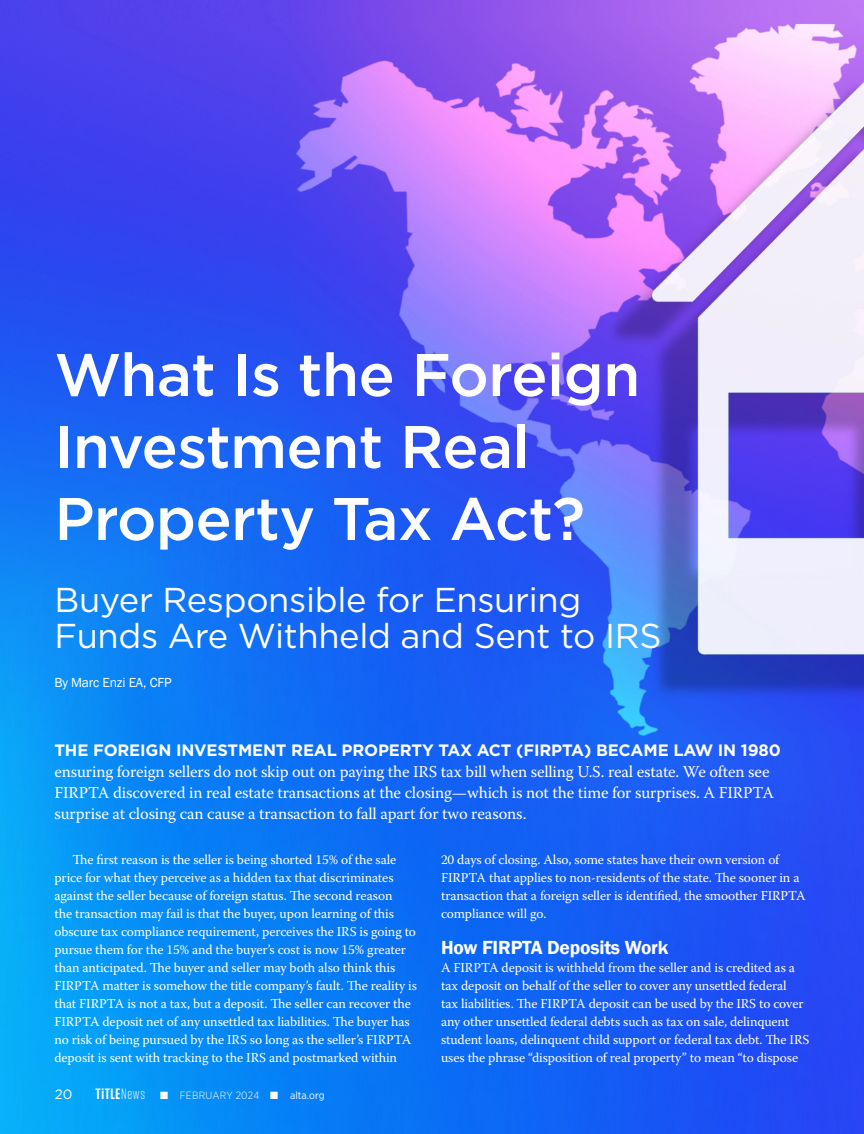
<style>
.page{position:relative;width:864px;height:1134px;background:#fff}
.page>*{position:absolute;margin:0;border:0;box-sizing:border-box;transform-origin:0 0}
.Text{font:500 60px/72px "Gotham";letter-spacing:-.01em;color:#fff}
.Text-2{font:34.5px/36px "Gotham";letter-spacing:-.01em;color:#fff}
.B_Article_Subhed{font:600 19.5px "Franklin Gothic";letter-spacing:-.01em;color:#fff}
.Feature_1st_Graph{font:16.5px/21px "Warnock Pro";letter-spacing:-.01em;color:#fff}
.Text-3{font:13.5px/18px "Warnock Pro";letter-spacing:-.01em;color:#fff}
.Text_No_Indent{font:13.5px/18px "Warnock Pro";letter-spacing:-.01em;color:#fff}
.Feature_byline{font:13.5px "Franklin Gothic";letter-spacing:-.01em;color:#fff}
.t1{font:13.5px "Gotham";color:#fff}
.t2{font:300 10.5px "Gotham Narrow";letter-spacing:.02em;color:#fff}
.s1{font-family:"Gotham";font-weight:700}
.s2{font-family:"Tungsten";font-weight:600;font-size:15px}
.s3{font-family:"Tungsten";font-weight:600;font-size:15.15px}
.s4{font-family:"Tungsten";font-size:15px}
.s5{font-weight:400}
</style>
<div class="page">
<img style="left:0;top:0;width:864px;height:1134px">
<p class="Text" style="left:54px;top:338px;width:587px">What Is the Foreign<br>Investment Real<br>Property Tax Act?</p>
<p class="Text-2" style="left:54px;top:581px;width:609px">Buyer Responsible for Ensuring<br>Funds Are Withheld and Sent to IRS</p>
<p class="Feature_byline" style="left:54px;top:674px;width:119px">By Marc Enzi EA, CFP</p>
<p class="Feature_1st_Graph" style="left:54px;top:740px;width:728px"><span class="s1">THE FOREIGN INVESTMENT REAL PROPERTY TAX ACT (FIRPTA) BECAME LAW IN 1980 </span>ensuring foreign sellers do not skip out on paying the IRS tax bill when selling U.S. real estate. We often see FIRPTA discovered in real estate transactions at the closing—which is not the time for surprises. A FIRPTA surprise at closing can cause a transaction to fall apart for two reasons.</p>
<p class="Text-3" style="left:54px;top:850px;width:364px;text-indent:18px">The first reason is the seller is being shorted 15% of the sale price for what they perceive as a hidden tax that discriminates against the seller because of foreign status. The second reason<br>the transaction may fail is that the buyer, upon learning of this obscure tax compliance requirement, perceives the IRS is going to pursue them for the 15% and the buyer’s cost is now 15% greater than anticipated. The buyer and seller may both also think this FIRPTA matter is somehow the title company’s fault. The reality is that FIRPTA is not a tax, but a deposit. The seller can recover the FIRPTA deposit net of any unsettled tax liabilities. The buyer has no risk of being pursued by the IRS so long as the seller’s FIRPTA deposit is sent with tracking to the IRS and postmarked within</p>
<p class="Text-3" style="left:441px;top:850px;width:366px">20 days of closing. Also, some states have their own version of FIRPTA that applies to non-residents of the state. The sooner in a transaction that a foreign seller is identified, the smoother FIRPTA compliance will go.</p>
<p class="B_Article_Subhed" style="left:441px;top:935px;width:229px">How FIRPTA Deposits Work</p>
<p class="Text_No_Indent" style="left:441px;top:958px;width:370px">A FIRPTA deposit is withheld from the seller and is credited as a tax deposit on behalf of the seller to cover any unsettled federal<br>tax liabilities. The FIRPTA deposit can be used by the IRS to cover any other unsettled federal debts such as tax on sale, delinquent student loans, delinquent child support or federal tax debt. The IRS uses the phrase “disposition of real property” to mean “to dispose</p>
<p class="t1" style="left:55px;top:1086px;width:19px">20</p>
<p class="t2" style="left:95px;top:1089px;width:231px"><span class="s2">T</span><span class="s3">i</span><span class="s2">TLE</span> <span class="s4">News</span> ■ FEBRUARY 2024 ■ <span class="s5">alta.org</span></p>
</div>
